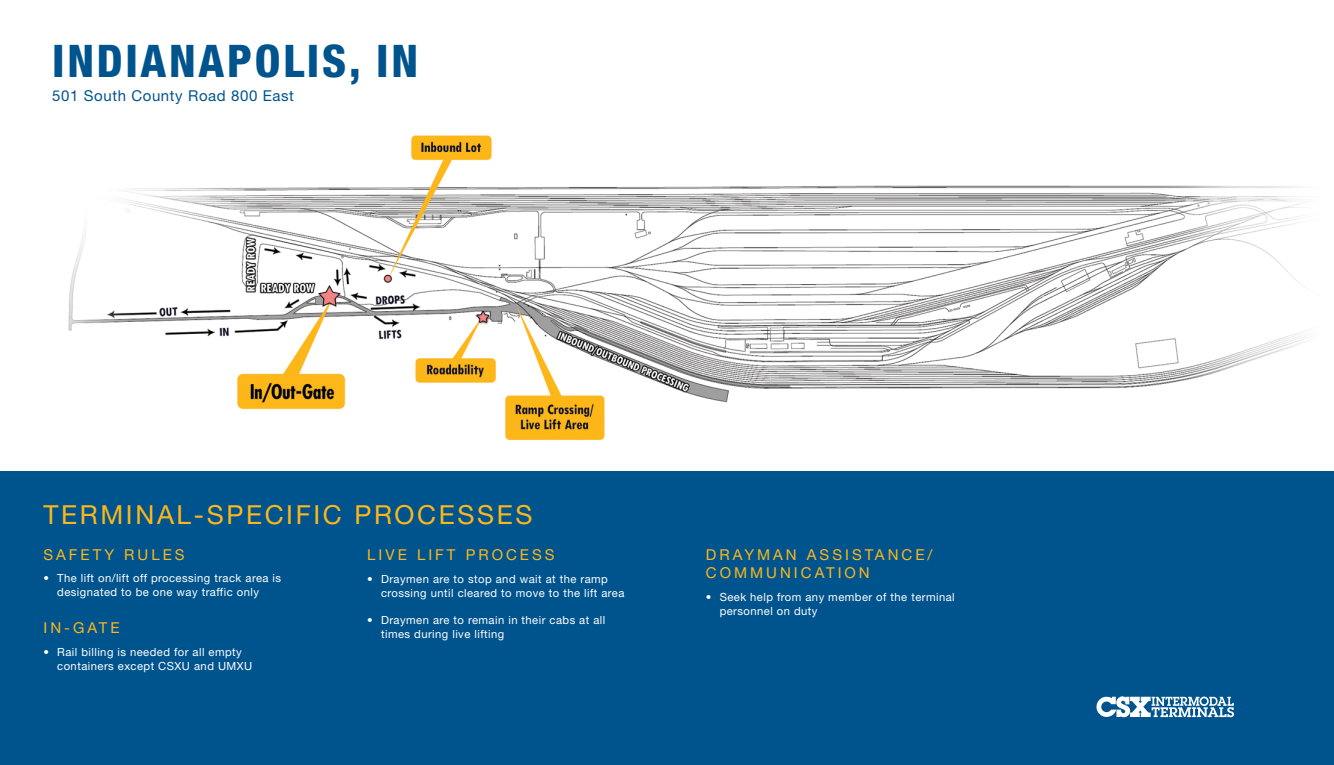
<style>
.page{position:relative;width:1334px;height:765px;background:#fff}
.page>*{position:absolute;margin:0;border:0;box-sizing:border-box;transform-origin:0 0}
.t1{font:800 condensed 45px "Helvetica Neue LT Std";letter-spacing:.06em;color:#00548e}
.t2{font:26.25px "Helvetica Neue LT Std";letter-spacing:.1em;color:#fdb71b}
.t3{font:15px/18.8px "Helvetica Neue LT Std";letter-spacing:.2em;color:#fdb71b}
.t4{font:15px "Helvetica Neue LT Std";letter-spacing:.04em;color:#00548e}
.t5{font:11.25px/13.8px "Helvetica Neue LT Std";letter-spacing:.04em;color:#fff}
</style>
<div class="page">
<img style="left:68px;top:135px;width:1240px;height:306px">
<div style="left:0;top:472px;width:1333px;height:293px;background:#00548e"></div>
<svg style="left:1096px;top:696px;width:137px;height:21px"></svg>
<p class="t1" style="left:52px;top:33px;width:367px">INDIANAPOLIS, IN</p>
<p class="t4" style="left:52px;top:87px;width:243px">501 South County Road 800 East</p>
<p class="t2" style="left:43px;top:499px;width:490px">TERMINAL-SPECIFIC PROCESSES</p>
<p class="t3" style="left:43px;top:545px;width:143px">SAFETY RULES</p>
<p class="t5" style="left:57px;top:571px;width:225px;text-indent:-14px">• The lift on/lift off processing track area is designated to be one way traffic only</p>
<p class="t3" style="left:43px;top:619px;width:78px">IN-GATE</p>
<p class="t5" style="left:57px;top:645px;width:196px;text-indent:-14px">• Rail billing is needed for all empty containers except CSXU and UMXU</p>
<p class="t3" style="left:367px;top:546px;width:189px">LIVE LIFT PROCESS</p>
<p class="t5" style="left:381px;top:572px;width:245px;text-indent:-14px">• Draymen are to stop and wait at the ramp crossing until cleared to move to the lift area</p>
<p class="t5" style="left:381px;top:613px;width:226px;text-indent:-14px">• Draymen are to remain in their cabs at all times during live lifting</p>
<p class="t3" style="left:705px;top:545px;width:228px">DRAYMAN ASSISTANCE/<br>COMMUNICATION</p>
<p class="t5" style="left:719px;top:590px;width:236px;text-indent:-14px">• Seek help from any member of the terminal personnel on duty</p>
</div>
